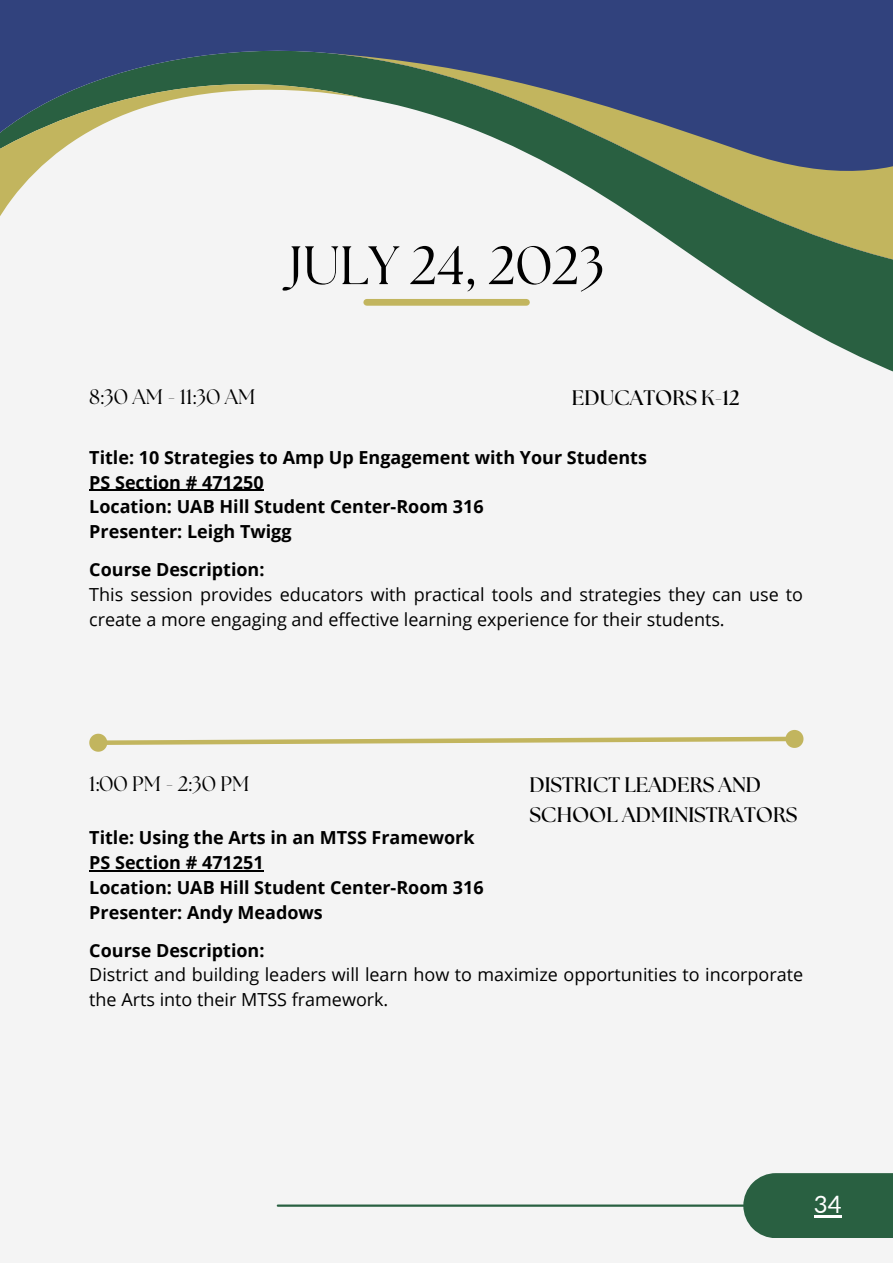
<style>
.page{position:relative;width:893px;height:1264px;background:#fff}
.page>*{position:absolute;margin:0;border:0;box-sizing:border-box;transform-origin:0 0}
.t1{font:54px "The Seasons";color:#000}
.t2{font:24px "Lato";color:#fff}
.t3{font:700 21px/30.3px "The Seasons";color:#000}
.t4{font:21px "The Seasons";color:#000}
.t5{font:700 18px "Open Sans";color:#000}
.t6{font:18px/24.8px "Open Sans";color:#000}
</style>
<div class="page">
<div style="left:0;top:0;width:892px;height:1262px;background:#f4f4f4"></div>
<svg style="left:363px;top:268px;width:529px;height:103px"></svg>
<div style="left:0;top:0;width:892px;height:53px;background:#31427d"></div>
<svg style="left:0;top:41px;width:363px;height:175px"></svg>
<svg style="left:323px;top:53px;width:569px;height:215px"></svg>
<div style="left:743px;top:1173px;width:149px;height:64px;background:#296041"></div>
<div style="left:367px;top:299px;width:159px;height:7px;background:#c2b55e"></div>
<hr style="left:278px;top:1204px;width:479px;height:2px;background:#296041">
<hr style="left:89px;top:489px;width:174px;height:2px;background:#000">
<svg style="left:89px;top:730px;width:715px;height:22px"></svg>
<hr style="left:89px;top:870px;width:174px;height:1px;background:#000">
<hr style="left:813px;top:1215px;width:28px;height:2px;background:#fff">
<p class="t1" style="left:288px;top:241px;width:318px">JULY 24, 2023</p>
<p class="t4" style="left:89px;top:387px;width:168px">8:30 AM - 11:30 AM</p>
<p class="t3" style="left:572px;top:384px;width:169px">EDUCATORS K-12</p>
<p class="t5" style="left:89px;top:444px;width:559px">Title: 10 Strategies to Amp Up Engagement with Your Students</p>
<p class="t5" style="left:89px;top:469px;width:176px">PS Section # 471250</p>
<p class="t5" style="left:89px;top:494px;width:396px">Location: UAB Hill Student Center-Room 316</p>
<p class="t5" style="left:89px;top:519px;width:204px">Presenter: Leigh Twigg</p>
<p class="t5" style="left:89px;top:557px;width:177px">Course Description:</p>
<p class="t6" style="left:89px;top:581px;width:715px">This session provides educators with practical tools and strategies they can use to create a more engaging and effective learning experience for their students.</p>
<p class="t4" style="left:89px;top:774px;width:162px">1:00 PM - 2:30 PM</p>
<p class="t3" style="left:529px;top:770px;width:270px">DISTRICT LEADERS AND<br>SCHOOL ADMINISTRATORS</p>
<p class="t5" style="left:89px;top:825px;width:387px">Title: Using the Arts in an MTSS Framework</p>
<p class="t5" style="left:89px;top:850px;width:176px">PS Section # 471251</p>
<p class="t5" style="left:89px;top:874px;width:396px">Location: UAB Hill Student Center-Room 316</p>
<p class="t5" style="left:89px;top:899px;width:235px">Presenter: Andy Meadows</p>
<p class="t5" style="left:89px;top:937px;width:177px">Course Description:</p>
<p class="t6" style="left:89px;top:962px;width:715px">District and building leaders will learn how to maximize opportunities to incorporate the Arts into their MTSS framework.</p>
<p class="t2" style="left:813px;top:1189px;width:29px">34</p>
</div>
